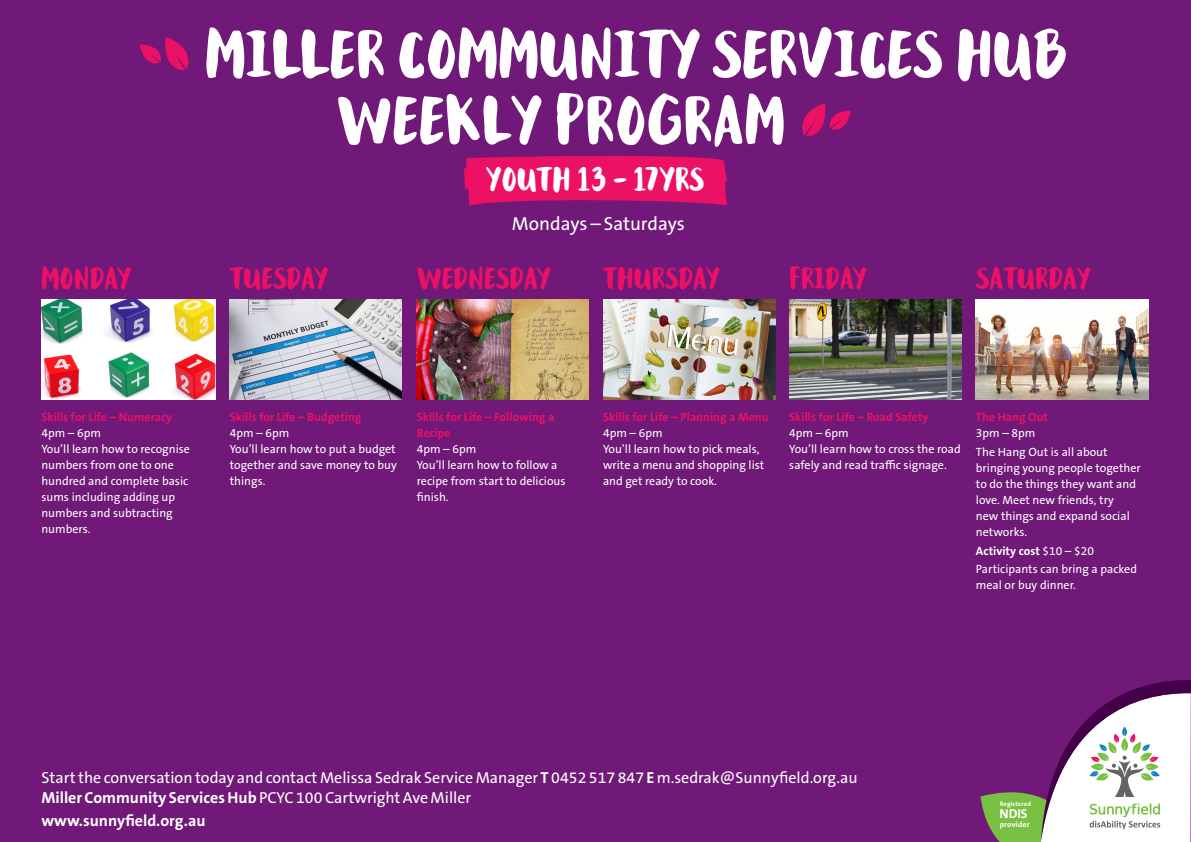
<style>
.page{position:relative;width:1191px;height:842px;background:#701978}
.page>*{position:absolute;margin:0;border:0;box-sizing:border-box;transform-origin:0 0}
.Sunnyfield_Mixbrush{font:500 78px "Sunnyfield Mix Brush";color:#fff}
.Sunnyfield_Mixbrush-2{font:500 38.5px "Sunnyfield Mix Brush";letter-spacing:.005em;color:#fff}
.Sunnyfield_Mixbrush-3{font:500 35px "Sunnyfield Mix Brush";letter-spacing:.005em;color:#ec1165}
.Sunnyfield_Mixbrush-4{font:19px "The Sans B W5 Plain";color:#fff}
.Sunnyfield_Mixbrush-5{font:16px "The Sans B W5 Plain";color:#fff}
.Sunnyfield_Mixbrush-6{font:700 16px "The Sans B W7";color:#fff}
.NDIS__NDIS_LEAF{font:700 12.9px "The Sans B W7";color:#fff}
.t1{font:12px/16px "The Sans B W5 Plain";color:#fff}
.t2{font:700 12px/16px "The Sans B W7";color:#ec1165}
.t3{font:700 12px "The Sans B W7";color:#fff}
.provider__NDIS_LEAF{font:700 7.8px "The Sans B W7";letter-spacing:.01em;color:#fff}
.Registered__NDIS_LEA{font:700 6.5px "The Sans B W7";letter-spacing:.015em;color:#fff}
.s1{color:#ec1165}
.s2{font-family:"The Sans B W5 Plain";font-weight:400}
.s3{font-family:"The Sans B W7";font-weight:700}
</style>
<div class="page">
<img style="left:41px;top:299px;width:174px;height:100px">
<img style="left:230px;top:299px;width:172px;height:100px">
<img style="left:417px;top:299px;width:171px;height:100px">
<img style="left:603px;top:299px;width:172px;height:100px">
<img style="left:789px;top:299px;width:172px;height:100px">
<img style="left:976px;top:299px;width:172px;height:100px">
<svg style="left:980px;top:680px;width:211px;height:162px"></svg>
<svg style="left:464px;top:155px;width:263px;height:51px;background:#db1267"></svg>
<p class="Sunnyfield_Mixbrush" style="left:136px;top:21px;width:932px"><span class="s1">[</span> MILLER COMMUNITY SERVICES HUB</p>
<p class="Sunnyfield_Mixbrush" style="left:336px;top:87px;width:519px">WEEKLY PROGRAM <span class="s1">]</span></p>
<p class="Sunnyfield_Mixbrush-2" style="left:486px;top:162px;width:219px">YOUTH 13 - 17YRS</p>
<p class="Sunnyfield_Mixbrush-4" style="left:512px;top:211px;width:174px">Mondays – Saturdays</p>
<p class="Sunnyfield_Mixbrush-3" style="left:41px;top:263px;width:91px">MONDAY</p>
<p class="Sunnyfield_Mixbrush-3" style="left:230px;top:263px;width:99px">TUESDAY</p>
<p class="Sunnyfield_Mixbrush-3" style="left:417px;top:263px;width:135px">WEDNESDAY</p>
<p class="Sunnyfield_Mixbrush-3" style="left:603px;top:263px;width:118px">THURSDAY</p>
<p class="Sunnyfield_Mixbrush-3" style="left:789px;top:263px;width:79px">FRIDAY</p>
<p class="Sunnyfield_Mixbrush-3" style="left:976px;top:263px;width:116px">SATURDAY</p>
<p class="t2" style="left:41px;top:409px;width:132px">Skills for Life – Numeracy</p>
<p class="t1" style="left:41px;top:425px;width:61px">4pm – 6pm</p>
<p class="t1" style="left:41px;top:441px;width:150px">You’ll learn how to recognise numbers from one to one hundred and complete basic sums including adding up numbers and subtracting numbers.</p>
<p class="t2" style="left:230px;top:409px;width:133px">Skills for Life – Budgeting</p>
<p class="t1" style="left:230px;top:425px;width:61px">4pm – 6pm</p>
<p class="t1" style="left:230px;top:441px;width:169px;text-align:justify">You’ll learn how to put a budget together and save money to buy things.</p>
<p class="t2" style="left:417px;top:409px;width:139px">Skills for Life – Following a<br>Recipe</p>
<p class="t1" style="left:417px;top:441px;width:61px">4pm – 6pm</p>
<p class="t1" style="left:417px;top:457px;width:150px">You’ll learn how to follow a recipe from start to delicious finish.</p>
<p class="t2" style="left:603px;top:409px;width:167px">Skills for Life – Planning a Menu</p>
<p class="t1" style="left:603px;top:425px;width:61px">4pm – 6pm</p>
<p class="t1" style="left:603px;top:441px;width:163px">You’ll learn how to pick meals, write a menu and shopping list and get ready to cook.</p>
<p class="t2" style="left:789px;top:409px;width:141px">Skills for Life – Road Safety</p>
<p class="t1" style="left:789px;top:425px;width:61px">4pm – 6pm</p>
<p class="t1" style="left:789px;top:441px;width:173px">You’ll learn how to cross the road safely and read traffic signage.</p>
<p class="t2" style="left:976px;top:409px;width:74px">The Hang Out</p>
<p class="t1" style="left:976px;top:425px;width:61px">3pm – 8pm</p>
<p class="t1" style="left:976px;top:444px;width:166px">The Hang Out is all about bringing young people together to do the things they want and love. Meet new friends, try<br>new things and expand social networks.</p>
<p class="t3" style="left:976px;top:543px;width:119px">Activity cost <span class="s2">$10 – $20</span></p>
<p class="t1" style="left:976px;top:561px;width:163px">Participants can bring a packed meal or buy dinner.</p>
<p class="Sunnyfield_Mixbrush-5" style="left:41px;top:767px;width:817px">Start the conversation today and contact Melissa Sedrak Service Manager <span class="s3">T</span> 0452 517 847 <span class="s3">E</span> m.sedrak@Sunnyfield.org.au</p>
<p class="Sunnyfield_Mixbrush-6" style="left:41px;top:787px;width:431px">Miller Community Services Hub <span class="s2">PCYC 100 Cartwright Ave Miller</span></p>
<p class="Sunnyfield_Mixbrush-6" style="left:41px;top:810px;width:166px">www.sunnyfield.org.au</p>
<p class="Registered__NDIS_LEA" style="left:999px;top:799px;width:33px">Registered</p>
<p class="provider__NDIS_LEAF" style="left:999px;top:820px;width:31px">provider</p>
<p class="NDIS__NDIS_LEAF" style="left:999px;top:806px;width:30px">NDIS</p>
</div>
